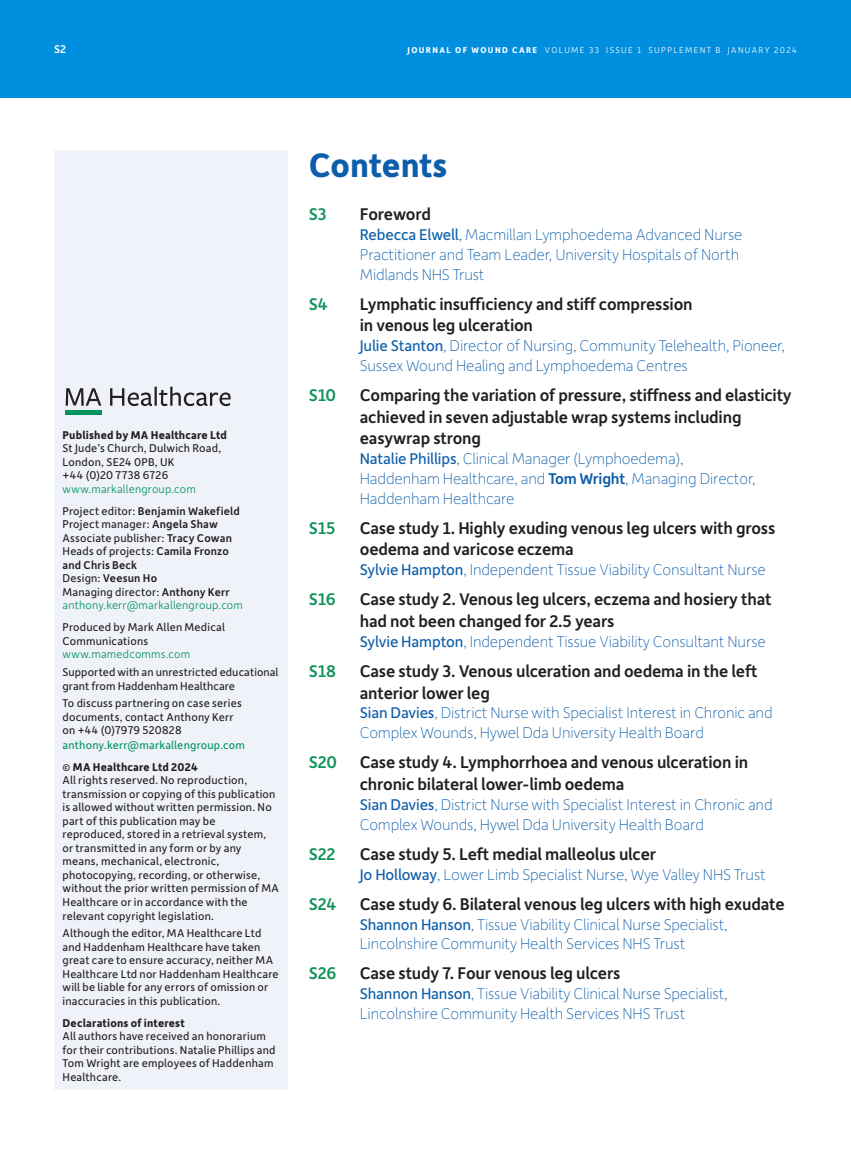
<style>
.page{position:relative;width:851px;height:1149px;background:#fff}
.page>*{position:absolute;margin:0;border:0;box-sizing:border-box;transform-origin:0 0}
.ToC_title{font:700 36px "Depot New";color:#0c5eaa}
.t1{font:500 18px/21.6px "Depot New";letter-spacing:-.01em;color:#231f20}
.t2{font:500 18px "Depot New";letter-spacing:-.01em;color:#12935b}
.t3{font:100 16.5px/19.8px "Depot New";letter-spacing:-.01em;color:#0c5eaa}
.Colophon{font:12px/13.5px "Depot New";letter-spacing:.015em;color:#231f20}
.Colophon_names{font:500 12px/13.5px "Depot New";letter-spacing:.015em;color:#231f20}
.Colophon_bold{font:700 12px "Depot New";letter-spacing:.015em;color:#231f20}
.Colophon_names-2{font:300 12px/13.5px "Depot New";letter-spacing:.015em;color:#00935f}
.Colophon_names-3{font:12px "Depot New";letter-spacing:.015em;color:#231f20}
.t4{font:500 12px "Depot New";color:#fff}
.t5{font:300 9px "Depot New";letter-spacing:.15em;color:#fff}
.s1{font-weight:700}
.s2{font-weight:300;color:#00935f}
.s3{font-weight:400}
.s4{font-weight:500}
.s5{font-weight:400;color:#231f20}
.s6{font-weight:500;color:#231f20}
.s7{color:#00935f}
</style>
<div class="page">
<div style="left:0;top:0;width:850px;height:98px;background:#008fde"></div>
<div style="left:54px;top:150px;width:233px;height:939px;background:#f0f2f9"></div>
<svg style="left:66px;top:388px;width:35px;height:17px"></svg>
<svg style="left:110px;top:388px;width:42px;height:18px"></svg>
<hr style="left:154px;top:386px;width:3px;height:19px;background:#231f20">
<svg style="left:159px;top:386px;width:72px;height:20px"></svg>
<hr style="left:65px;top:410px;width:37px;height:4px;background:#00935f">
<p class="t4" style="left:54px;top:42px;width:14px">S2</p>
<p class="t5" style="left:407px;top:45px;width:391px"><span class="s1">JOURNAL OF WOUND CARE</span> VOLUME 33 ISSUE 1 SUPPLEMENT B JANUARY 2024</p>
<p class="Colophon_bold" style="left:63px;top:427px;width:166px">Published by MA Healthcare Ltd</p>
<p class="Colophon" style="left:63px;top:441px;width:160px">St Jude’s Church, Dulwich Road,<br>London, SE24 0PB, UK<br>+44 (0)20 7738 6726 <span class="s2">www.markallengroup.com</span></p>
<p class="Colophon_names" style="left:63px;top:503px;width:179px"><span class="s3">Project editor:</span> Benjamin Wakefield</p>
<p class="Colophon_names-3" style="left:63px;top:516px;width:157px">Project manager: <span class="s4">Angela Shaw</span></p>
<p class="Colophon_names-3" style="left:63px;top:530px;width:171px">Associate publisher: <span class="s4">Tracy Cowan</span></p>
<p class="Colophon_names" style="left:63px;top:544px;width:168px"><span class="s3">Heads of projects:</span> Camila Fronzo and Chris Beck</p>
<p class="Colophon_names" style="left:63px;top:571px;width:96px"><span class="s3">Design:</span> Veesun Ho</p>
<p class="Colophon_names-2" style="left:63px;top:584px;width:182px"><span class="s5">Managing director:</span> <span class="s6">Anthony Kerr </span>anthony.kerr@markallengroup.com</p>
<p class="Colophon" style="left:63px;top:620px;width:164px">Produced by Mark Allen Medical<br>Communications <span class="s2">www.mamedcomms.com</span></p>
<p class="Colophon" style="left:63px;top:664px;width:217px">Supported with an unrestricted educational grant from Haddenham Healthcare</p>
<p class="Colophon" style="left:63px;top:695px;width:184px">To discuss partnering on case series documents, contact Anthony Kerr on +44 (0)7979 520828 <span class="s7">anthony.kerr@markallengroup.com</span></p>
<p class="Colophon_bold" style="left:63px;top:758px;width:137px">© MA Healthcare Ltd 2024</p>
<p class="Colophon" style="left:63px;top:773px;width:218px">All rights reserved. No reproduction, transmission or copying of this publication is allowed without written permission. No part of this publication may be reproduced, stored in a retrieval system, or transmitted in any form or by any means, mechanical, electronic, photocopying, recording, or otherwise, without the prior written permission of MA Healthcare or in accordance with the relevant copyright legislation.</p>
<p class="Colophon" style="left:63px;top:925px;width:218px">Although the editor, MA Healthcare Ltd and Haddenham Healthcare have taken great care to ensure accuracy, neither MA Healthcare Ltd nor Haddenham Healthcare will be liable for any errors of omission or inaccuracies in this publication.</p>
<p class="Colophon_bold" style="left:63px;top:1014px;width:124px">Declarations of interest</p>
<p class="Colophon" style="left:63px;top:1028px;width:214px">All authors have received an honorarium for their contributions. Natalie Phillips and Tom Wright are employees of Haddenham Healthcare.</p>
<p class="ToC_title" style="left:309px;top:142px;width:140px">Contents</p>
<p class="t2" style="left:309px;top:202px;width:19px">S3</p>
<p class="t1" style="left:360px;top:202px;width:73px">Foreword</p>
<p class="t3" style="left:360px;top:224px;width:384px"><span class="s3">Rebecca Elwell</span>, Macmillan Lymphoedema Advanced Nurse<br>Practitioner and Team Leader, University Hospitals of North<br>Midlands NHS Trust</p>
<p class="t2" style="left:309px;top:292px;width:21px">S4</p>
<p class="t1" style="left:360px;top:292px;width:334px">Lymphatic insufficiency and stiff compression in venous leg ulceration</p>
<p class="t3" style="left:360px;top:335px;width:426px"><span class="s3">Julie Stanton</span>, Director of Nursing, Community Telehealth, Pioneer,<br>Sussex Wound Healing and Lymphoedema Centres</p>
<p class="t2" style="left:309px;top:383px;width:29px">S10</p>
<p class="t1" style="left:360px;top:383px;width:433px">Comparing the variation of pressure, stiffness and elasticity achieved in seven adjustable wrap systems including easywrap strong</p>
<p class="t3" style="left:360px;top:448px;width:397px"><span class="s3">Natalie Phillips</span>, Clinical Manager (Lymphoedema),<br>Haddenham Healthcare, and <span class="s4">Tom Wright</span>, Managing Director,<br>Haddenham Healthcare</p>
<p class="t2" style="left:309px;top:516px;width:28px">S15</p>
<p class="t1" style="left:360px;top:516px;width:417px">Case study 1. Highly exuding venous leg ulcers with gross oedema and varicose eczema</p>
<p class="t3" style="left:360px;top:559px;width:407px"><span class="s3">Sylvie Hampton</span>, Independent Tissue Viability Consultant Nurse</p>
<p class="t2" style="left:309px;top:587px;width:29px">S16</p>
<p class="t1" style="left:360px;top:587px;width:413px">Case study 2. Venous leg ulcers, eczema and hosiery that had not been changed for 2.5 years</p>
<p class="t3" style="left:360px;top:630px;width:407px"><span class="s3">Sylvie Hampton</span>, Independent Tissue Viability Consultant Nurse</p>
<p class="t2" style="left:309px;top:659px;width:29px">S18</p>
<p class="t1" style="left:360px;top:659px;width:399px">Case study 3. Venous ulceration and oedema in the left anterior lower leg</p>
<p class="t3" style="left:360px;top:702px;width:414px"><span class="s3">Sian Davies</span>, District Nurse with Specialist Interest in Chronic and<br>Complex Wounds, Hywel Dda University Health Board</p>
<p class="t2" style="left:309px;top:750px;width:30px">S20</p>
<p class="t1" style="left:360px;top:750px;width:390px">Case study 4. Lymphorrhoea and venous ulceration in chronic bilateral lower-limb oedema</p>
<p class="t3" style="left:360px;top:793px;width:414px"><span class="s3">Sian Davies</span>, District Nurse with Specialist Interest in Chronic and<br>Complex Wounds, Hywel Dda University Health Board</p>
<p class="t2" style="left:309px;top:841px;width:28px">S22</p>
<p class="t1" style="left:360px;top:842px;width:298px">Case study 5. Left medial malleolus ulcer</p>
<p class="t3" style="left:360px;top:863px;width:407px"><span class="s3">Jo Holloway</span>, Lower Limb Specialist Nurse, Wye Valley NHS Trust</p>
<p class="t2" style="left:309px;top:891px;width:29px">S24</p>
<p class="t1" style="left:360px;top:891px;width:426px">Case study 6. Bilateral venous leg ulcers with high exudate</p>
<p class="t3" style="left:360px;top:913px;width:369px"><span class="s3">Shannon Hanson</span>, Tissue Viability Clinical Nurse Specialist,<br>Lincolnshire Community Health Services NHS Trust</p>
<p class="t2" style="left:309px;top:961px;width:29px">S26</p>
<p class="t1" style="left:360px;top:961px;width:262px">Case study 7. Four venous leg ulcers</p>
<p class="t3" style="left:360px;top:982px;width:369px"><span class="s3">Shannon Hanson</span>, Tissue Viability Clinical Nurse Specialist,<br>Lincolnshire Community Health Services NHS Trust</p>
</div>
